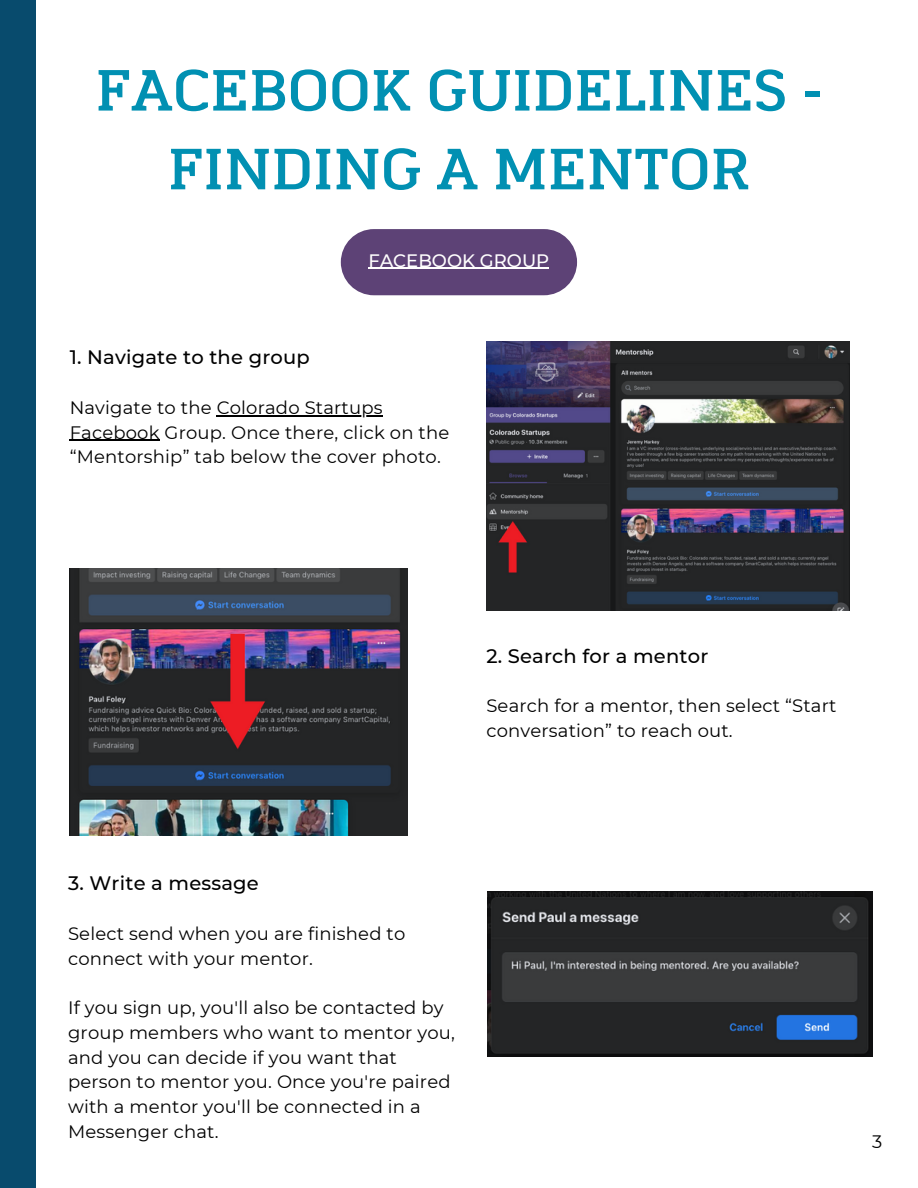
<style>
.page{position:relative;width:918px;height:1188px;background:#fff}
.page>*{position:absolute;margin:0;border:0;box-sizing:border-box;transform-origin:0 0}
.t1{font:56.25px/78.8px "RTL Jannah Medium";color:#0190b2;text-align:center}
.t2{font:500 19.5px "Montserrat";letter-spacing:.01em;color:#000}
.t3{font:18px/24.8px "Montserrat";letter-spacing:.01em;color:#000}
.t4{font:500 18px "Montserrat";color:#fffefe}
</style>
<div class="page">
<div style="left:0;top:0;width:36px;height:1188px;background:#084b6d"></div>
<div style="left:341px;top:229px;width:236px;height:66px;background:#5d4276;border-radius:33px"></div>
<img style="left:486px;top:342px;width:364px;height:268px">
<img style="left:70px;top:568px;width:337px;height:267px">
<img style="left:488px;top:891px;width:384px;height:165px">
<hr style="left:217px;top:415px;width:166px;height:1px;background:#000">
<hr style="left:70px;top:440px;width:90px;height:1px;background:#000">
<hr style="left:369px;top:268px;width:180px;height:1px;background:#fffefe">
<p class="t1" style="left:95px;top:52px;width:729px">FACEBOOK GUIDELINES -<br>FINDING A MENTOR</p>
<p class="t4" style="left:369px;top:249px;width:182px">FACEBOOK GROUP</p>
<p class="t2" style="left:70px;top:346px;width:242px">1. Navigate to the group</p>
<p class="t3" style="left:70px;top:395px;width:381px">Navigate to the Colorado Startups<br>Facebook Group. Once there, click on the “Mentorship” tab below the cover photo.</p>
<p class="t2" style="left:486px;top:644px;width:223px">2. Search for a mentor</p>
<p class="t3" style="left:486px;top:693px;width:352px">Search for a mentor, then select “Start conversation” to reach out.</p>
<p class="t2" style="left:68px;top:871px;width:192px">3. Write a message</p>
<p class="t3" style="left:68px;top:921px;width:339px">Select send when you are finished to connect with your mentor.</p>
<p class="t3" style="left:68px;top:995px;width:388px">If you sign up, you'll also be contacted by group members who want to mentor you, and you can decide if you want that person to mentor you. Once you're paired with a mentor you'll be connected in a Messenger chat.</p>
<p class="t3" style="left:872px;top:1130px;width:12px">3</p>
</div>
